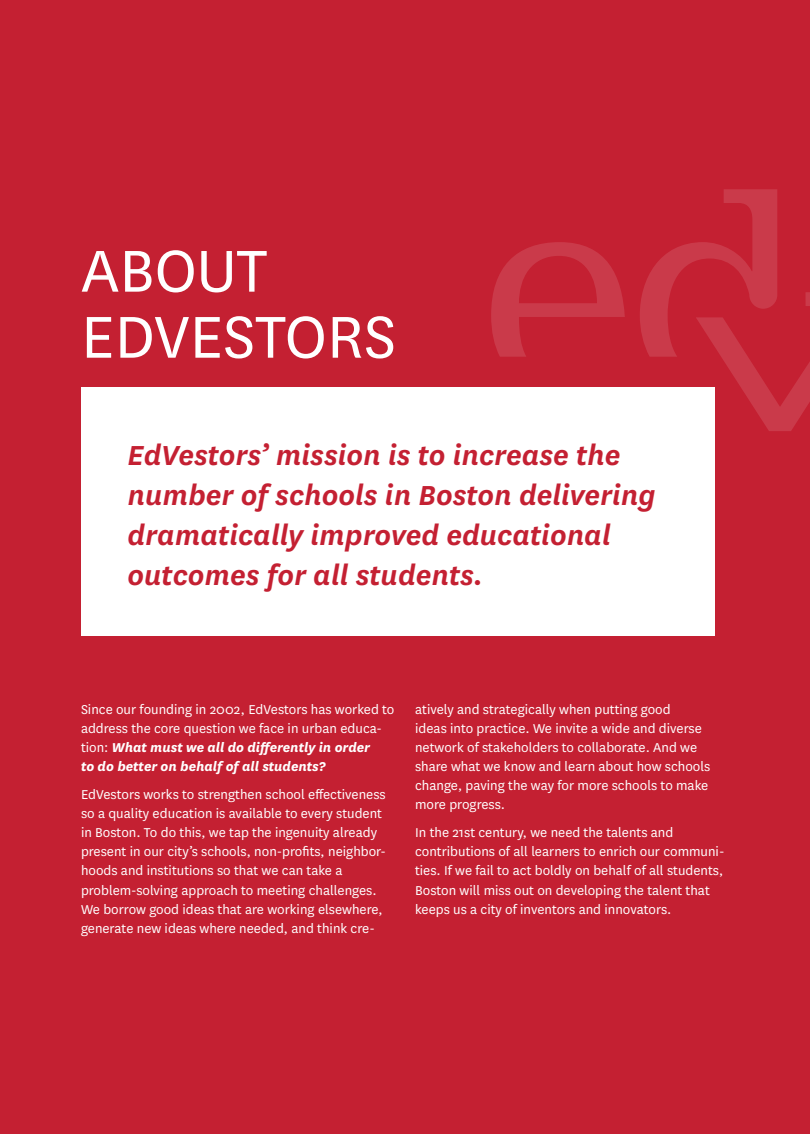
<style>
.page{position:relative;width:810px;height:1134px;background:#c42032}
.page>*{position:absolute;margin:0;border:0;box-sizing:border-box;transform-origin:0 0}
.t1{font:69px/66px "National";color:#fff}
.t2{font:italic 600 32.1px/40.2px "National";color:#c42032}
.t3{font:15px/19px "National";color:#fff}
.s1{font-weight:700;font-style:italic}
</style>
<div class="page">
<div style="left:81px;top:388px;width:634px;height:248px;background:#fff"></div>
<svg style="left:491px;top:242px;width:134px;height:115px"></svg>
<svg style="left:640px;top:189px;width:170px;height:242px"></svg>
<h1 class="t1" style="left:81px;top:235px;width:317px">ABOUT<br>EDVESTORS</h1>
<h2 class="t2" style="left:128px;top:433px;width:530px">EdVestors’ mission is to increase the number of schools in Boston delivering dramatically improved educational outcomes for all students.</h2>
<p class="t3" style="left:81px;top:699px;width:315px">Since our founding in 2002, EdVestors has worked to address the core question we face in urban educa&shy;tion: <span class="s1">What must we all do differently in order<br>to do better on behalf of all students?</span></p>
<p class="t3" style="left:81px;top:784px;width:307px">EdVestors works to strengthen school effectiveness so a quality education is available to every student in Boston. To do this, we tap the ingenuity already present in our city’s schools, non-profits, neighbor&shy;hoods and institutions so that we can take a problem-solving approach to meeting challenges.<br>We borrow good ideas that are working elsewhere, generate new ideas where needed, and think cre-</p>
<p class="t3" style="left:415px;top:699px;width:297px">atively and strategically when putting good<br>ideas into practice. We invite a wide and diverse network of stakeholders to collaborate. And we share what we know and learn about how schools change, paving the way for more schools to make more progress.</p>
<p class="t3" style="left:415px;top:822px;width:311px">In the 21st century, we need the talents and contributions of all learners to enrich our communi&shy;ties. If we fail to act boldly on behalf of all students, Boston will miss out on developing the talent that keeps us a city of inventors and innovators.</p>
</div>
